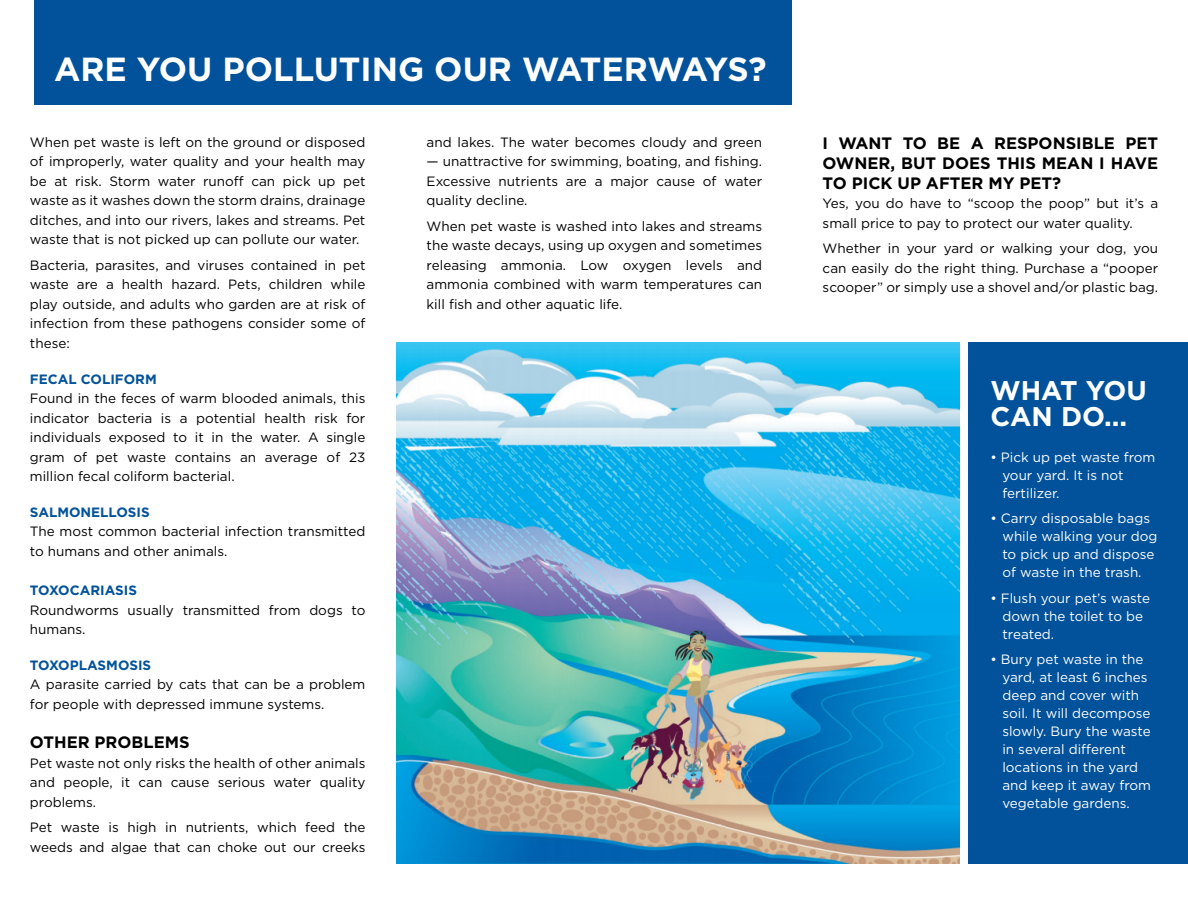
<style>
.page{position:relative;width:1188px;height:918px;background:#fff}
.page>*{position:absolute;margin:0;border:0;box-sizing:border-box;transform-origin:0 0}
.t1{font:700 33.3px "Gotham";color:#fff}
.t2{font:700 27px "Gotham";color:#fff}
.t3{font:700 16.5px/19.8px "Gotham";color:#000;text-align:justify}
.t4{font:13.5px/19.5px "Gotham";color:#000;text-align:justify}
.t5{font:13.5px/18px "Gotham";color:#fff}
.t6{font:700 13.5px "Gotham";color:#01529b}
</style>
<div class="page">
<img style="left:396px;top:342px;width:564px;height:522px">
<div style="left:34px;top:0;width:758px;height:105px;background:#01529b"></div>
<div style="left:969px;top:342px;width:219px;height:522px;background:#01529b"></div>
<p class="t1" style="left:54px;top:47px;width:714px">ARE YOU POLLUTING OUR WATERWAYS?</p>
<p class="t4" style="left:30px;top:132px;width:337px">When pet waste is left on the ground or disposed of improperly, water quality and your health may be at risk. Storm water runoff can pick up pet waste as it washes down the storm drains, drainage ditches, and into our rivers, lakes and streams. Pet waste that is not picked up can pollute our water.</p>
<p class="t4" style="left:30px;top:255px;width:337px">Bacteria, parasites, and viruses contained in pet waste are a health hazard. Pets, children while play outside, and adults who garden are at risk of infection from these pathogens consider some of these:</p>
<p class="t6" style="left:30px;top:370px;width:128px">FECAL COLIFORM</p>
<p class="t4" style="left:30px;top:388px;width:337px">Found in the feces of warm blooded animals, this indicator bacteria is a potential health risk for individuals exposed to it in the water. A single gram of pet waste contains an average of 23 million fecal coliform bacterial.</p>
<p class="t6" style="left:30px;top:503px;width:121px">SALMONELLOSIS</p>
<p class="t4" style="left:30px;top:522px;width:337px">The most common bacterial infection transmitted to humans and other animals.</p>
<p class="t6" style="left:30px;top:581px;width:109px">TOXOCARIASIS</p>
<p class="t4" style="left:30px;top:600px;width:337px">Roundworms usually transmitted from dogs to humans.</p>
<p class="t6" style="left:30px;top:656px;width:123px">TOXOPLASMOSIS</p>
<p class="t4" style="left:30px;top:675px;width:337px">A parasite carried by cats that can be a problem for people with depressed immune systems.</p>
<p class="t3" style="left:30px;top:732px;width:161px">OTHER PROBLEMS</p>
<p class="t4" style="left:30px;top:753px;width:337px">Pet waste not only risks the health of other animals and people, it can cause serious water quality problems.</p>
<p class="t4" style="left:30px;top:817px;width:337px">Pet waste is high in nutrients, which feed the weeds and algae that can choke out our creeks</p>
<p class="t4" style="left:427px;top:132px;width:337px">and lakes. The water becomes cloudy and green</p>
<p class="t4" style="left:427px;top:152px;width:337px">— unattractive for swimming, boating, and fishing.<br>Excessive nutrients are a major cause of water quality decline.</p>
<p class="t4" style="left:427px;top:216px;width:337px">When pet waste is washed into lakes and streams the waste decays, using up oxygen and sometimes releasing ammonia. Low oxygen levels and ammonia combined with warm temperatures can kill fish and other aquatic life.</p>
<p class="t3" style="left:823px;top:133px;width:337px">I WANT TO BE A RESPONSIBLE PET OWNER, BUT DOES THIS MEAN I HAVE TO PICK UP AFTER MY PET?</p>
<p class="t4" style="left:823px;top:194px;width:337px">Yes, you do have to “scoop the poop” but it’s a small price to pay to protect our water quality.</p>
<p class="t4" style="left:823px;top:239px;width:337px">Whether in your yard or walking your dog, you can easily do the right thing. Purchase a “pooper scooper” or simply use a shovel and/or plastic bag.</p>
<p class="t2" style="left:990px;top:373px;width:158px">WHAT YOU</p>
<p class="t2" style="left:990px;top:398px;width:138px">CAN DO...</p>
<p class="t5" style="left:1002px;top:448px;width:155px;text-indent:-12px">• Pick up pet waste from your yard. It is not fertilizer.</p>
<p class="t5" style="left:1002px;top:509px;width:157px;text-indent:-12px">• Carry disposable bags while walking your dog to pick up and dispose of waste in the trash.</p>
<p class="t5" style="left:1002px;top:589px;width:149px;text-indent:-12px">• Flush your pet’s waste down the toilet to be treated.</p>
<p class="t5" style="left:1002px;top:650px;width:150px;text-indent:-12px">• Bury pet waste in the yard, at least 6 inches deep and cover with soil. It will decompose slowly. Bury the waste in several different locations in the yard and keep it away from vegetable gardens.</p>
</div>
